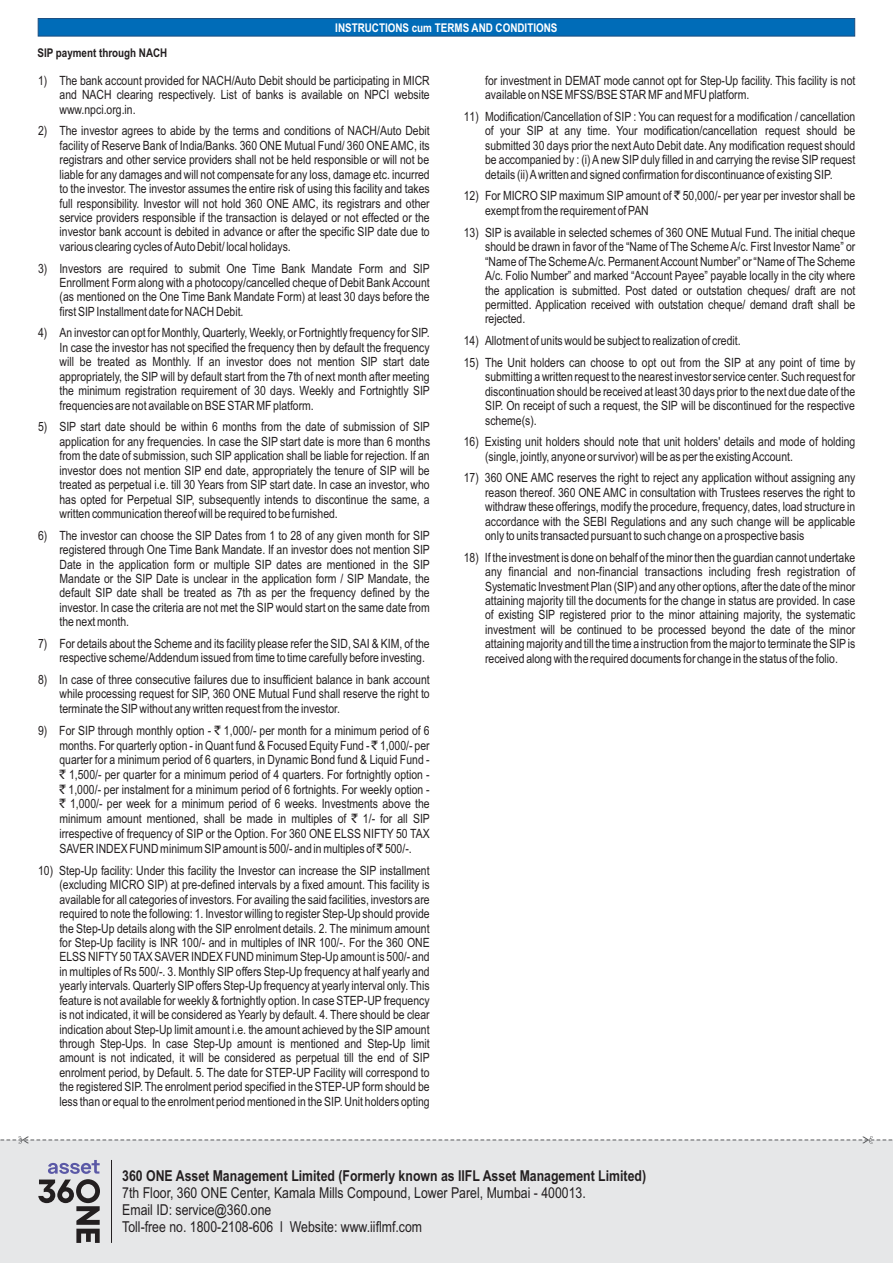
<style>
.page{position:relative;width:893px;height:1263px;background:#fff}
.page>*{position:absolute;margin:0;border:0;box-sizing:border-box;transform-origin:0 0}
.t1{font:15px/17px "Arial Narrow";color:#231f20}
.t2{font:700 15px "Arial Narrow";color:#231f20}
.t3{font:12.75px/14.4px "Arial Narrow";color:#231f20;text-align:justify}
.t4{font:700 12px "Arial Narrow";color:#fff}
.t5{font:700 12px "Arial Narrow";color:#231f20}
.s1{font-family:"Rupee Foradian"}
</style>
<div class="page">
<div style="left:38px;top:18px;width:817px;height:19px;background:#006cb8;border:1px solid #1b4d80"></div>
<div style="left:0;top:1140px;width:893px;height:123px;background:#e6e7e8"></div>
<svg style="left:0;top:1136px;width:893px;height:8px"></svg>
<svg style="left:38px;top:1160px;width:62px;height:83px"></svg>
<hr style="left:111px;top:1160px;width:1px;height:83px;background:#231f20">
<p class="t4" style="left:335px;top:23px;width:224px">INSTRUCTIONS cum TERMS AND CONDITIONS</p>
<p class="t5" style="left:37px;top:48px;width:131px">SIP payment through NACH</p>
<p class="t3" style="left:60px;top:74px;width:372px;text-indent:-21px">1) The bank account provided for NACH/Auto Debit should be participating in MICR and NACH clearing respectively. List of banks is available on NPCI website www.npci.org.in.</p>
<p class="t3" style="left:60px;top:125px;width:372px;text-indent:-21px">2) The investor agrees to abide by the terms and conditions of NACH/Auto Debit facility of Reserve Bank of India/Banks. 360 ONE Mutual Fund/ 360 ONE AMC, its registrars and other service providers shall not be held responsible or will not be liable for any damages and will not compensate for any loss, damage etc. incurred to the investor. The investor assumes the entire risk of using this facility and takes full responsibility. Investor will not hold 360 ONE AMC, its registrars and other service providers responsible if the transaction is delayed or not effected or the investor bank account is debited in advance or after the specific SIP date due to various clearing cycles of Auto Debit/ local holidays.</p>
<p class="t3" style="left:60px;top:262px;width:372px;text-indent:-21px">3) Investors are required to submit One Time Bank Mandate Form and SIP Enrollment Form along with a photocopy/cancelled cheque of Debit Bank Account (as mentioned on the One Time Bank Mandate Form) at least 30 days before the first SIP Installment date for NACH Debit.</p>
<p class="t3" style="left:60px;top:327px;width:372px;text-indent:-21px">4) An investor can opt for Monthly, Quarterly, Weekly, or Fortnightly frequency for SIP.<br>In case the investor has not specified the frequency then by default the frequency will be treated as Monthly. If an investor does not mention SIP start date appropriately, the SIP will by default start from the 7th of next month after meeting the minimum registration requirement of 30 days. Weekly and Fortnightly SIP frequencies are not available on BSE STAR MF platform.</p>
<p class="t3" style="left:59px;top:421px;width:372px;text-indent:-21px">5) SIP start date should be within 6 months from the date of submission of SIP application for any frequencies. In case the SIP start date is more than 6 months from the date of submission, such SIP application shall be liable for rejection. If an investor does not mention SIP end date, appropriately the tenure of SIP will be treated as perpetual i.e. till 30 Years from SIP start date. In case an investor, who has opted for Perpetual SIP, subsequently intends to discontinue the same, a written communication thereof will be required to be furnished.</p>
<p class="t3" style="left:59px;top:529px;width:372px;text-indent:-21px">6) The investor can choose the SIP Dates from 1 to 28 of any given month for SIP registered through One Time Bank Mandate. If an investor does not mention SIP Date in the application form or multiple SIP dates are mentioned in the SIP Mandate or the SIP Date is unclear in the application form / SIP Mandate, the default SIP date shall be treated as 7th as per the frequency defined by the investor. In case the criteria are not met the SIP would start on the same date from the next month.</p>
<p class="t3" style="left:59px;top:637px;width:372px;text-indent:-21px">7) For details about the Scheme and its facility please refer the SID, SAI &amp; KIM, of the respective scheme/Addendum issued from time to time carefully before investing.</p>
<p class="t3" style="left:59px;top:673px;width:372px;text-indent:-21px">8) In case of three consecutive failures due to insufficient balance in bank account while processing request for SIP, 360 ONE Mutual Fund shall reserve the right to terminate the SIP without any written request from the investor.</p>
<p class="t3" style="left:59px;top:724px;width:372px;text-indent:-21px">9) For SIP through monthly option - <span class="s1">`</span> 1,000/- per month for a minimum period of 6 months. For quarterly option - in Quant fund &amp; Focused Equity Fund - <span class="s1">`</span> 1,000/- per quarter for a minimum period of 6 quarters, in Dynamic Bond fund &amp; Liquid Fund - <span class="s1">`</span> 1,500/- per quarter for a minimum period of 4 quarters. For fortnightly option - <span class="s1">`</span> 1,000/- per instalment for a minimum period of 6 fortnights. For weekly option - <span class="s1">`</span> 1,000/- per week for a minimum period of 6 weeks. Investments above the minimum amount mentioned, shall be made in multiples of <span class="s1">`</span> 1/- for all SIP irrespective of frequency of SIP or the Option. For 360 ONE ELSS NIFTY 50 TAX SAVER INDEX FUND minimum SIP amount is 500/- and in multiples of <span class="s1">`</span> 500/-.</p>
<p class="t3" style="left:59px;top:864px;width:372px;text-indent:-21px">10) Step-Up facility: Under this facility the Investor can increase the SIP installment (excluding MICRO SIP) at pre-defined intervals by a fixed amount. This facility is available for all categories of investors. For availing the said facilities, investors are required to note the following: 1. Investor willing to register Step-Up should provide the Step-Up details along with the SIP enrolment details. 2. The minimum amount for Step-Up facility is INR 100/- and in multiples of INR 100/-. For the 360 ONE ELSS NIFTY 50 TAX SAVER INDEX FUND minimum Step-Up amount is 500/- and in multiples of Rs 500/-. 3. Monthly SIP offers Step-Up frequency at half yearly and yearly intervals. Quarterly SIP offers Step-Up frequency at yearly interval only. This feature is not available for weekly &amp; fortnightly option. In case STEP-UP frequency is not indicated, it will be considered as Yearly by default. 4. There should be clear indication about Step-Up limit amount i.e. the amount achieved by the SIP amount through Step-Ups. In case Step-Up amount is mentioned and Step-Up limit amount is not indicated, it will be considered as perpetual till the end of SIP enrolment period, by Default. 5. The date for STEP-UP Facility will correspond to the registered SIP. The enrolment period specified in the STEP-UP form should be less than or equal to the enrolment period mentioned in the SIP. Unit holders opting</p>
<p class="t3" style="left:485px;top:74px;width:372px">for investment in DEMAT mode cannot opt for Step-Up facility. This facility is not available on NSE MFSS/BSE STAR MF and MFU platform.</p>
<p class="t3" style="left:485px;top:110px;width:372px;text-indent:-21px">11) Modification/Cancellation of SIP : You can request for a modification / cancellation of your SIP at any time. Your modification/cancellation request should be submitted 30 days prior the next Auto Debit date. Any modification request should be accompanied by : (i) A new SIP duly filled in and carrying the revise SIP request details (ii) A written and signed confirmation for discontinuance of existing SIP.</p>
<p class="t3" style="left:485px;top:190px;width:372px;text-indent:-21px">12) For MICRO SIP maximum SIP amount of <span class="s1">`</span> 50,000/- per year per investor shall be exempt from the requirement of PAN</p>
<p class="t3" style="left:485px;top:226px;width:372px;text-indent:-21px">13) SIP is available in selected schemes of 360 ONE Mutual Fund. The initial cheque should be drawn in favor of the “Name of The Scheme A/c. First Investor Name” or “Name of The Scheme A/c. Permanent Account Number” or “Name of The Scheme A/c. Folio Number” and marked “Account Payee” payable locally in the city where the application is submitted. Post dated or outstation cheques/ draft are not permitted. Application received with outstation cheque/ demand draft shall be rejected.</p>
<p class="t3" style="left:464px;top:335px;width:278px">14) Allotment of units would be subject to realization of credit.</p>
<p class="t3" style="left:485px;top:356px;width:372px;text-indent:-21px">15) The Unit holders can choose to opt out from the SIP at any point of time by submitting a written request to the nearest investor service center. Such request for discontinuation should be received at least 30 days prior to the next due date of the SIP. On receipt of such a request, the SIP will be discontinued for the respective scheme(s).</p>
<p class="t3" style="left:485px;top:436px;width:372px;text-indent:-21px">16) Existing unit holders should note that unit holders' details and mode of holding (single, jointly, anyone or survivor) will be as per the existing Account.</p>
<p class="t3" style="left:485px;top:472px;width:372px;text-indent:-21px">17) 360 ONE AMC reserves the right to reject any application without assigning any reason thereof. 360 ONE AMC in consultation with Trustees reserves the right to withdraw these offerings, modify the procedure, frequency, dates, load structure in accordance with the SEBI Regulations and any such change will be applicable only to units transacted pursuant to such change on a prospective basis</p>
<p class="t3" style="left:485px;top:551px;width:372px;text-indent:-21px">18) If the investment is done on behalf of the minor then the guardian cannot undertake any financial and non-financial transactions including fresh registration of Systematic Investment Plan (SIP) and any other options, after the date of the minor attaining majority till the documents for the change in status are provided. In case of existing SIP registered prior to the minor attaining majority, the systematic investment will be continued to be processed beyond the date of the minor attaining majority and till the time a instruction from the major to terminate the SIP is received along with the required documents for change in the status of the folio.</p>
<p class="t2" style="left:122px;top:1170px;width:525px">360 ONE Asset Management Limited (Formerly known as IIFL Asset Management Limited)</p>
<p class="t1" style="left:122px;top:1186px;width:465px">7th Floor, 360 ONE Center, Kamala Mills Compound, Lower Parel, Mumbai - 400013.<br>Email ID: service@360.one<br>Toll-free no. 1800-2108-606 l Website: www.iiflmf.com</p>
</div>
